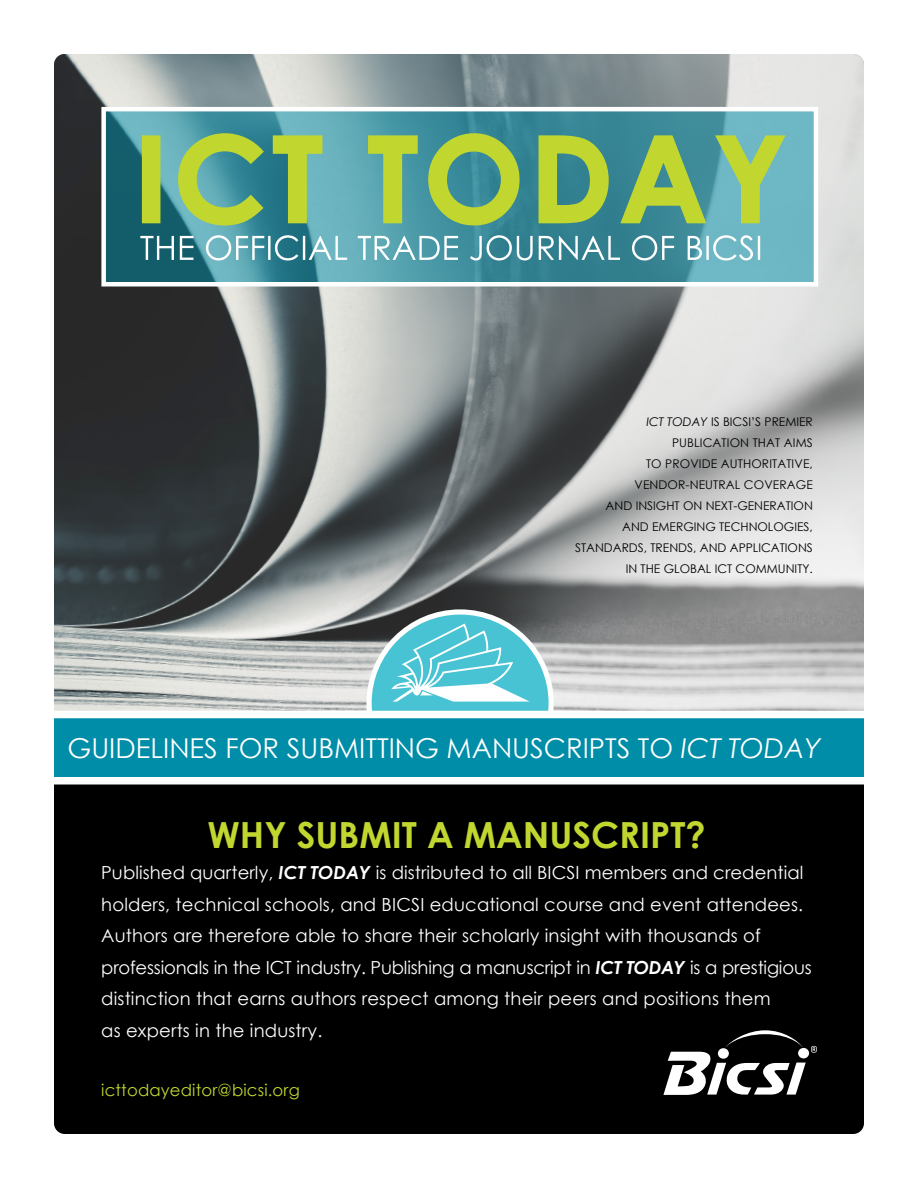
<style>
.page{position:relative;width:918px;height:1188px;background:#fff}
.page>*{position:absolute;margin:0;border:0;box-sizing:border-box;transform-origin:0 0}
.t1{font:700 36px "Century Gothic";color:#c1d72f}
.t2{font:27.3px "Century Gothic";color:#fff}
.t3{font:18px/31.5px "Century Gothic";letter-spacing:.01em;color:#fff}
.t4{font:16.5px "Century Gothic";letter-spacing:.01em;color:#c1d72f}
.t5{font:12px/21px "Century Gothic";color:#000;text-align:right}
.s1{font-style:italic}
.s2{font-weight:700;font-style:italic}
</style>
<div class="page">
<img style="left:54px;top:54px;width:810px;height:657px">
<svg style="left:106px;top:112px;width:707px;height:169px;background:#44909e"></svg>
<svg style="left:141px;top:132px;width:647px;height:95px;background:#78af76"></svg>
<svg style="left:140px;top:235px;width:620px;height:26px"></svg>
<div style="left:101px;top:107px;width:717px;height:179px;border:4px solid #fff"></div>
<svg style="left:369px;top:612px;width:182px;height:182px;background:#63ccd9"></svg>
<svg style="left:391px;top:624px;width:139px;height:78px"></svg>
<div style="left:54px;top:715px;width:810px;height:62px;background:#008da8"></div>
<div style="left:35px;top:711px;width:862px;height:7px;background:#fff"></div>
<div style="left:54px;top:784px;width:810px;height:350px;background:#000"></div>
<svg style="left:663px;top:1030px;width:154px;height:65px"></svg>
<div style="left:45px;top:777px;width:862px;height:7px;background:#fff"></div>
<p class="t5" style="left:575px;top:411px;width:239px"><span class="s1">ICT TODAY</span> IS BICSI’S PREMIER<br>PUBLICATION THAT AIMS<br>TO PROVIDE AUTHORITATIVE,<br>VENDOR-NEUTRAL COVERAGE<br>AND INSIGHT ON NEXT-GENERATION<br>AND EMERGING TECHNOLOGIES,<br>STANDARDS, TRENDS, AND APPLICATIONS<br>IN THE GLOBAL ICT COMMUNITY.</p>
<h2 class="t2" style="left:68px;top:729px;width:755px">GUIDELINES FOR SUBMITTING MANUSCRIPTS TO <span class="s1">ICT TODAY</span></h2>
<h1 class="t1" style="left:207px;top:807px;width:500px">WHY SUBMIT A MANUSCRIPT?</h1>
<p class="t3" style="left:101px;top:857px;width:712px">Published quarterly, <span class="s2">ICT TODAY</span> is distributed to all BICSI members and credential holders, technical schools, and BICSI educational course and event attendees.<br>Authors are therefore able to share their scholarly insight with thousands of professionals in the ICT industry. Publishing a manuscript in <span class="s2">ICT TODAY</span> is a prestigious distinction that earns authors respect among their peers and positions them<br>as experts in the industry.</p>
<p class="t4" style="left:101px;top:1078px;width:200px">icttodayeditor@bicsi.org</p>
</div>
